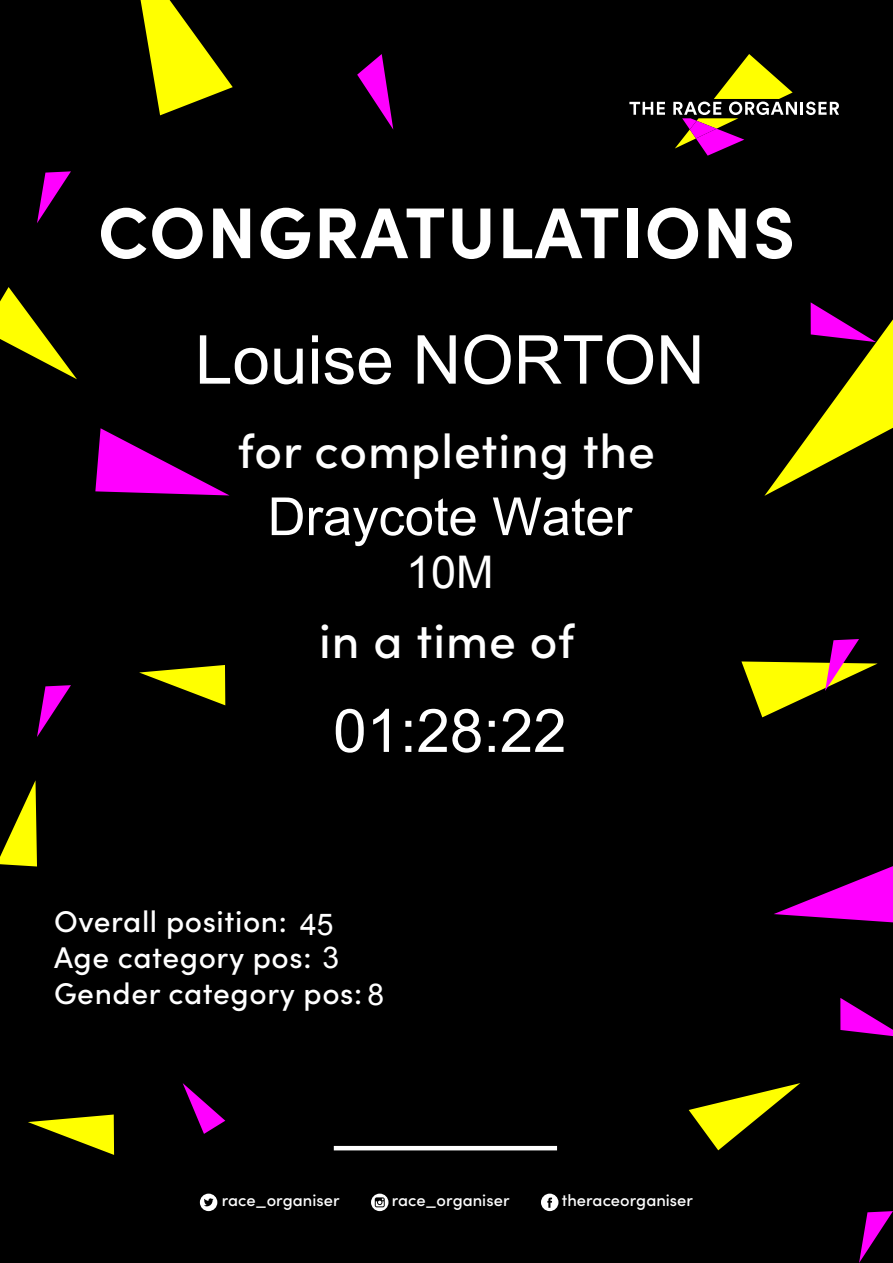
<style>
.page{position:relative;width:893px;height:1263px;background:#000}
.page>*{position:absolute;margin:0;border:0;box-sizing:border-box;transform-origin:0 0}
.t1{font:700 72px "Sofia Pro";letter-spacing:.02em;color:#fff}
.t2{font:67.5px "Arial";color:#fff}
.t3{font:60px "Arial";color:#fff}
.t4{font:52.5px "Arial";color:#fff}
.t5{font:500 48px "Sofia Pro";letter-spacing:.02em;color:#fff}
.t6{font:45px "Arial";color:#fff}
.t7{font:500 30px/36px "Sofia Pro";letter-spacing:.02em;color:#fff}
.t8{font:30px "Arial";color:#fff}
.t9{font:500 16.5px "Sofia Pro";color:#fff}
.s1{font-family:"Arial";font-weight:400}
</style>
<div class="page">
<svg style="left:629px;top:102px;width:36px;height:13px"></svg>
<svg style="left:673px;top:54px;width:166px;height:102px"></svg>
<hr style="left:334px;top:1146px;width:223px;height:4px;background:#fff">
<svg style="left:139px;top:665px;width:86px;height:40px"></svg>
<svg style="left:0;top:780px;width:37px;height:86px"></svg>
<svg style="left:28px;top:1114px;width:86px;height:41px"></svg>
<svg style="left:141px;top:0;width:92px;height:115px"></svg>
<svg style="left:689px;top:1083px;width:111px;height:67px"></svg>
<svg style="left:0;top:287px;width:77px;height:92px"></svg>
<svg style="left:774px;top:866px;width:119px;height:56px"></svg>
<svg style="left:95px;top:428px;width:134px;height:67px"></svg>
<svg style="left:764px;top:302px;width:129px;height:194px"></svg>
<svg style="left:840px;top:998px;width:53px;height:38px"></svg>
<svg style="left:37px;top:685px;width:34px;height:52px"></svg>
<svg style="left:741px;top:639px;width:137px;height:78px"></svg>
<svg style="left:37px;top:171px;width:34px;height:52px"></svg>
<svg style="left:859px;top:1211px;width:34px;height:52px"></svg>
<svg style="left:357px;top:54px;width:36px;height:75px"></svg>
<svg style="left:183px;top:1083px;width:42px;height:51px"></svg>
<svg style="left:541px;top:1193px;width:17px;height:18px"></svg>
<svg style="left:200px;top:1193px;width:17px;height:18px"></svg>
<svg style="left:371px;top:1193px;width:17px;height:18px"></svg>
<h1 class="t1" style="left:98px;top:177px;width:699px">CONGRATULATIONS</h1>
<h2 class="t2" style="left:195px;top:323px;width:511px">Louise NORTON</h2>
<h3 class="t5" style="left:238px;top:416px;width:419px">for completing the</h3>
<h3 class="t4" style="left:268px;top:488px;width:366px">Draycote Water</h3>
<h3 class="t6" style="left:406px;top:548px;width:89px">10M</h3>
<h3 class="t5" style="left:319px;top:605px;width:257px">in a time of</h3>
<h3 class="t3" style="left:333px;top:698px;width:235px">01:28:22</h3>
<p class="t7" style="left:54px;top:901px;width:332px">Overall position:<br>Age category pos: <span class="s1">3<br></span>Gender category pos: <span class="s1">8</span></p>
<p class="t8" style="left:300px;top:908px;width:35px">45</p>
<p class="t9" style="left:222px;top:1188px;width:119px">race_organiser</p>
<p class="t9" style="left:392px;top:1188px;width:119px">race_organiser</p>
<p class="t9" style="left:562px;top:1188px;width:133px">theraceorganiser</p>
</div>
